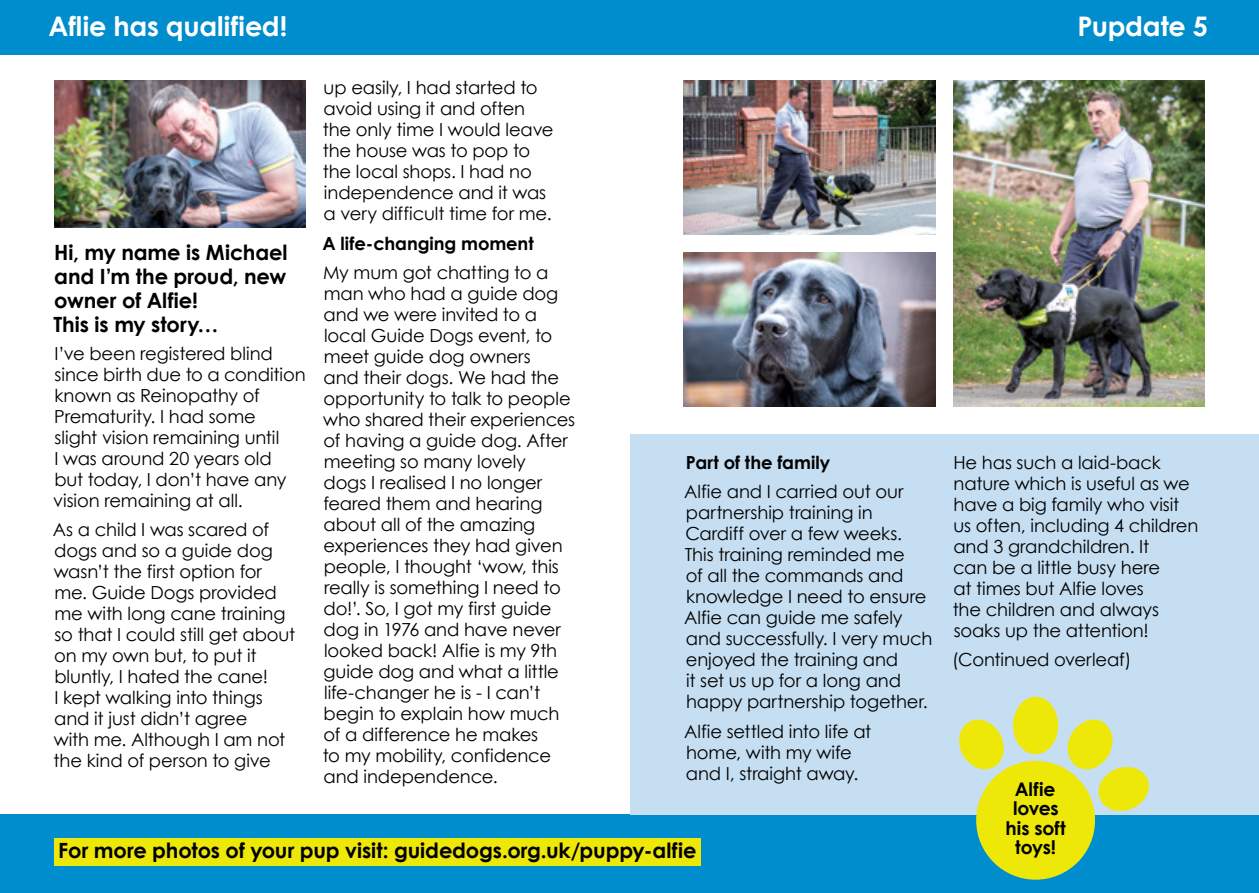
<style>
.page{position:relative;width:1259px;height:893px;background:#fff}
.page>*{position:absolute;margin:0;border:0;box-sizing:border-box;transform-origin:0 0}
.t1{font:700 27px "Century Gothic";letter-spacing:-.005em;color:#fff}
.t2{font:700 21px/24px "Century Gothic";letter-spacing:-.005em;color:#000}
.t3{font:700 18.75px/19.5px "Century Gothic";letter-spacing:-.005em;color:#000;text-align:center}
.t4{font:18px/21px "Century Gothic";letter-spacing:-.005em;color:#000}
.t5{font:700 18px "Century Gothic";letter-spacing:-.005em;color:#000}
</style>
<div class="page">
<div style="left:0;top:0;width:1259px;height:54px;background:#008dcd"></div>
<img style="left:54px;top:81px;width:252px;height:146px">
<img style="left:683px;top:81px;width:252px;height:154px">
<img style="left:683px;top:252px;width:252px;height:154px">
<img style="left:953px;top:81px;width:252px;height:325px">
<div style="left:0;top:814px;width:1259px;height:79px;background:#008dcd"></div>
<div style="left:630px;top:434px;width:629px;height:380px;background:#c6def1"></div>
<svg style="left:959px;top:697px;width:193px;height:183px"></svg>
<div style="left:54px;top:838px;width:647px;height:27px;background:#eee809"></div>
<h2 class="t1" style="left:48px;top:9px;width:240px">Aflie has qualified!</h2>
<h1 class="t1" style="left:1077px;top:10px;width:132px">Pupdate 5</h1>
<p class="t2" style="left:53px;top:240px;width:236px">Hi, my name is Michael and I’m the proud, new owner of Alfie!<br>This is my story…</p>
<p class="t4" style="left:53px;top:342px;width:254px">I’ve been registered blind since birth due to a condition known as Reinopathy of<br>Prematurity. I had some<br>slight vision remaining until<br>I was around 20 years old<br>but today, I don’t have any vision remaining at all.</p>
<p class="t4" style="left:53px;top:519px;width:244px">As a child I was scared of dogs and so a guide dog wasn’t the first option for me. Guide Dogs provided me with long cane training so that I could still get about on my own but, to put it bluntly, I hated the cane!<br>I kept walking into things and it just didn’t agree<br>with me. Although I am not the kind of person to give</p>
<p class="t4" style="left:323px;top:77px;width:232px">up easily, I had started to avoid using it and often the only time I would leave the house was to pop to the local shops. I had no independence and it was a very difficult time for me.</p>
<p class="t5" style="left:322px;top:232px;width:213px">A life-changing moment</p>
<p class="t4" style="left:323px;top:262px;width:254px">My mum got chatting to a man who had a guide dog and we were invited to a local Guide Dogs event, to meet guide dog owners<br>and their dogs. We had the opportunity to talk to people who shared their experiences of having a guide dog. After meeting so many lovely<br>dogs I realised I no longer feared them and hearing about all of the amazing experiences they had given people, I thought ‘wow, this really is something I need to do!’. So, I got my first guide dog in 1976 and have never looked back! Alfie is my 9th guide dog and what a little life-changer he is - I can’t begin to explain how much of a difference he makes<br>to my mobility, confidence and independence.</p>
<p class="t5" style="left:686px;top:451px;width:146px">Part of the family</p>
<p class="t4" style="left:684px;top:481px;width:250px">Alfie and I carried out our partnership training in<br>Cardiff over a few weeks.<br>This training reminded me<br>of all the commands and knowledge I need to ensure<br>Alfie can guide me safely and successfully. I very much enjoyed the training and<br>it set us up for a long and happy partnership together.</p>
<p class="t4" style="left:684px;top:720px;width:189px">Alfie settled into life at home, with my wife and I, straight away.</p>
<p class="t4" style="left:952px;top:451px;width:247px">He has such a laid-back nature which is useful as we have a big family who visit us often, including 4 children and 3 grandchildren. It<br>can be a little busy here<br>at times but Alfie loves<br>the children and always soaks up the attention!</p>
<p class="t4" style="left:952px;top:649px;width:181px">(Continued overleaf)</p>
<p class="t3" style="left:1005px;top:779px;width:62px">Alfie loves his soft</p>
<p class="t2" style="left:58px;top:838px;width:640px">For more photos of your pup visit: guidedogs.org.uk/puppy-alfie</p>
<p class="t3" style="left:1015px;top:837px;width:42px">toys!</p>
</div>
